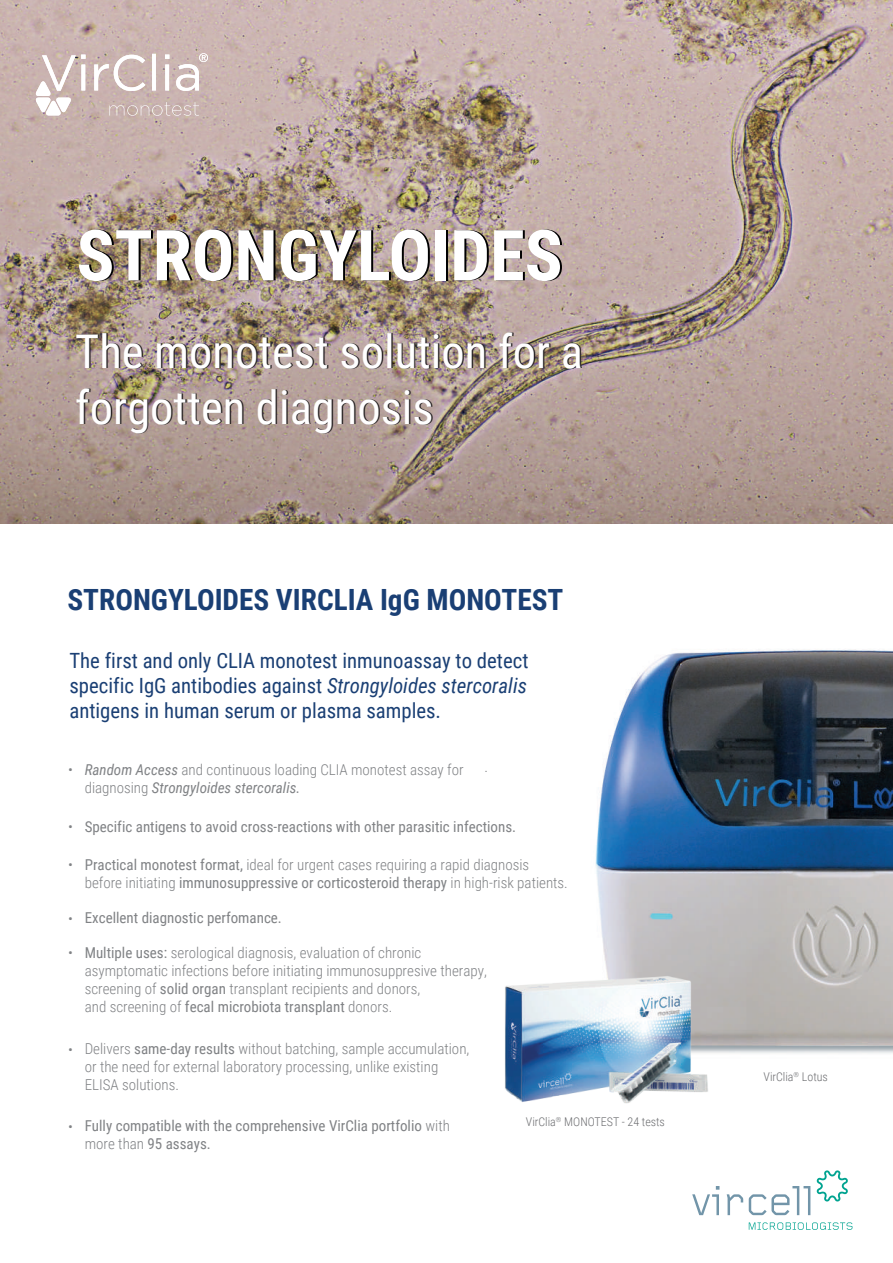
<style>
.page{position:relative;width:893px;height:1263px;background:#fff}
.page>*{position:absolute;margin:0;border:0;box-sizing:border-box;transform-origin:0 0}
.t1{font:700 70.5px "Roboto Condensed";color:#000001}
.t2{font:46.5px/55.8px "Roboto Condensed";color:#fff}
.t3{font:700 29.25px "Roboto Condensed";color:#1a3f74}
.t4{font:21px/25.2px "Roboto Condensed";color:#1a3f74;text-align:justify}
.t5{font:300 15px/18px "Roboto Condensed";color:#808285}
.t6{font:15px/18px "Roboto Condensed";color:#808285}
.t7{font:300 12px "Roboto Condensed";color:#6c6d70}
.s1{color:#fff}
.s2{font-style:italic}
.s3{font-weight:400;font-style:italic}
.s4{font-weight:400}
.s5{font-weight:300}
</style>
<div class="page">
<img style="left:0;top:0;width:893px;height:524px">
<svg style="left:692px;top:1186px;width:27px;height:29px"></svg>
<svg style="left:727px;top:1194px;width:16px;height:21px"></svg>
<svg style="left:749px;top:1222px;width:103px;height:8px"></svg>
<svg style="left:749px;top:1170px;width:99px;height:45px"></svg>
<svg style="left:35px;top:53px;width:173px;height:63px"></svg>
<img style="left:595px;top:649px;width:298px;height:405px">
<img style="left:505px;top:972px;width:214px;height:131px">
<h1 class="t1" style="left:78px;top:206px;width:486px">STRONGY<span class="s1">LOIDES</span></h1>
<h2 class="t2" style="left:75px;top:322px;width:509px">The monotest solution for a forgotten diagnosis</h2>
<h3 class="t3" style="left:67px;top:579px;width:497px">STRONGYLOIDES VIRCLIA IgG MONOTEST</h3>
<h3 class="t4" style="left:69px;top:647px;width:461px">The first and only CLIA monotest inmunoassay to detect specific IgG antibodies against <span class="s2">Strongyloides stercoralis </span>antigens in human serum or plasma samples.</h3>
<p class="t5" style="left:85px;top:760px;width:380px;text-indent:-16px">• <span class="s3">Random Access</span> and continuous loading CLIA monotest assay for diagnosing <span class="s3">Strongyloides stercoralis.</span></p>
<p class="t5" style="left:484px;top:757px;width:5px">.</p>
<p class="t5" style="left:68px;top:817px;width:6px">•</p>
<p class="t5" style="left:68px;top:855px;width:6px">•</p>
<p class="t6" style="left:85px;top:817px;width:433px">Specific antigens to avoid cross-reactions with other parasitic infections.</p>
<p class="t5" style="left:85px;top:855px;width:485px"><span class="s4">Practical monotest format,</span> ideal for urgent cases requiring a rapid diagnosis before initiating <span class="s4">immunosuppressive or corticosteroid therapy</span> in high-risk patients.</p>
<p class="t6" style="left:85px;top:908px;width:199px">Excellent diagnostic perfomance.</p>
<p class="t5" style="left:85px;top:943px;width:404px"><span class="s4">Multiple uses:</span> serological diagnosis, evaluation of chronic asymptomatic infections before initiating immunosuppresive therapy, screening of <span class="s4">solid organ</span> transplant recipients and donors,<br>and screening of <span class="s4">fecal microbiota transplant</span> donors.</p>
<p class="t5" style="left:346px;top:866px;width:5px">.</p>
<p class="t5" style="left:68px;top:909px;width:6px">•</p>
<p class="t5" style="left:68px;top:943px;width:6px">•</p>
<p class="t5" style="left:68px;top:1040px;width:6px">•</p>
<p class="t5" style="left:68px;top:1117px;width:6px">•</p>
<p class="t5" style="left:85px;top:1039px;width:386px">Delivers <span class="s4">same-day results</span> without batching, sample accumulation, or the need for external laboratory processing, unlike existing<br>ELISA solutions.</p>
<p class="t6" style="left:85px;top:1116px;width:367px">Fully compatible with the comprehensive VirClia portfolio <span class="s5">with more than</span> 95 assays.</p>
<p class="t7" style="left:526px;top:1113px;width:140px">VirClia<sup>®</sup> MONOTEST - 24 tests</p>
<p class="t7" style="left:763px;top:1068px;width:66px">VirClia<sup>®</sup> Lotus</p>
</div>
